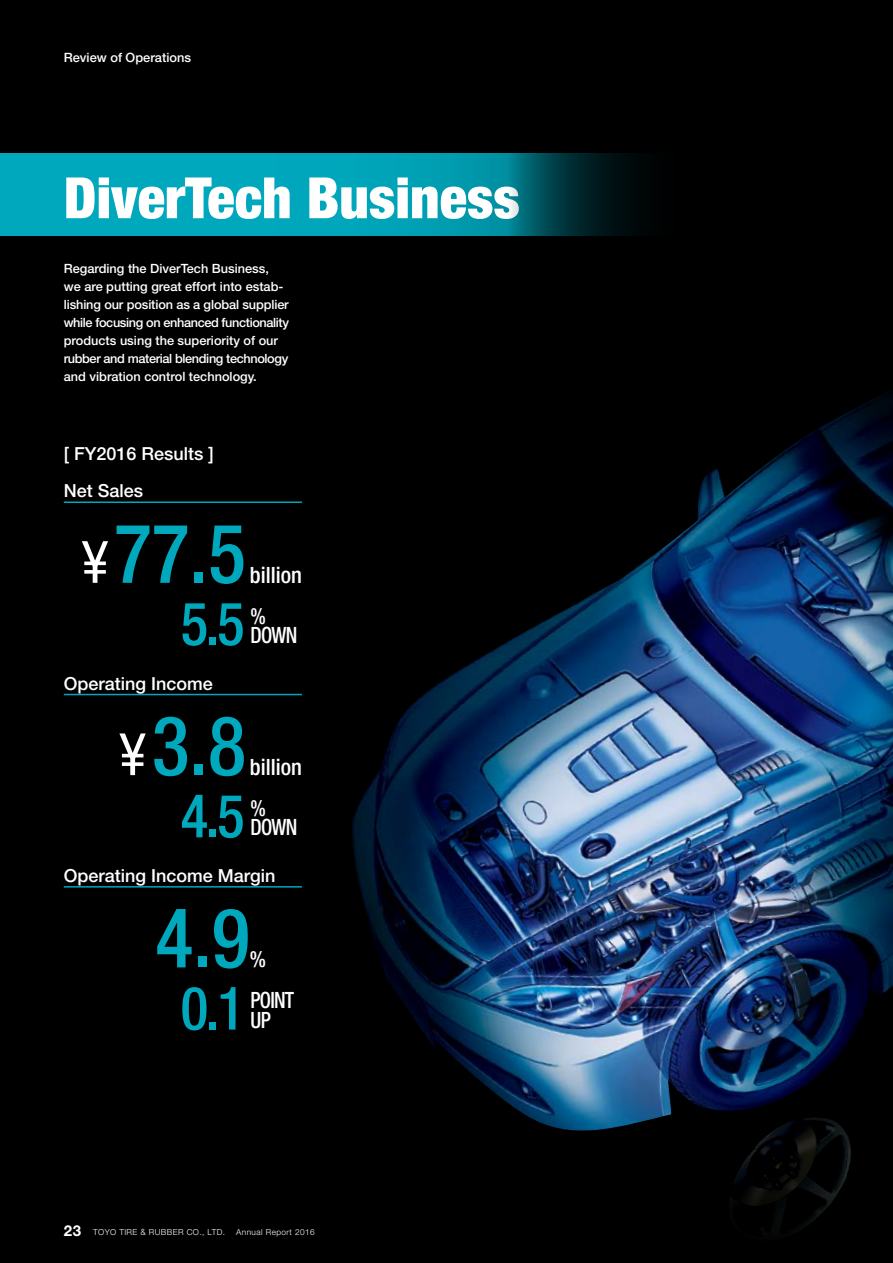
<style>
.page{position:relative;width:893px;height:1263px;background:#000}
.page>*{position:absolute;margin:0;border:0;box-sizing:border-box;transform-origin:0 0}
.t1{font:500 condensed 82.5px "Helvetica Neue LT Std";color:#00a8bd;scale:.95 1}
.t2{font:500 condensed 60px "Helvetica Neue LT Std";color:#00a8bd;scale:.95 1}
.t3{font:900 condensed 57px "Helvetica Neue LT Std";color:#fff}
.t4{font:500 condensed 22.5px/19.5px "Helvetica Neue LT Std";color:#fff;scale:.9 1}
.t5{font:500 condensed 22.5px "Helvetica Neue LT Std";color:#fff}
.t6{font:500 condensed 22.5px "Helvetica Neue LT Std";color:#fff;scale:.95 1}
.t7{font:500 18px "Helvetica Neue LT Std";color:#fff}
.t8{font:500 12.9px "Helvetica Neue LT Std";color:#fff}
.t9{font:500 12.75px/18px "Helvetica Neue LT Std";letter-spacing:-.01em;color:#fff}
.t10{font:300 8.25px "Helvetica Neue LT Std";letter-spacing:.05em;color:#fff}
.s1{font-weight:400;font-size:60px;color:#fff}
.s2{font-weight:700;font-size:15px}
.s3{font-size:8.7px}
</style>
<div class="page">
<img style="left:731px;top:1132px;width:120px;height:95px">
<img style="left:352px;top:390px;width:541px;height:742px">
<div style="left:0;top:153px;width:689px;height:83px;background:#00a8bd"></div>
<hr style="left:64px;top:501px;width:238px;height:2px;background:#00a8bd">
<hr style="left:64px;top:694px;width:238px;height:1px;background:#00a8bd">
<hr style="left:64px;top:886px;width:238px;height:1px;background:#00a8bd">
<svg style="left:466px;top:153px;width:223px;height:83px;background:#003b43"></svg>
<p class="t8" style="left:64px;top:50px;width:129px">Review of Operations</p>
<h3 class="t3" style="left:64px;top:163px;width:457px">DiverTech Business</h3>
<p class="t9" style="left:64px;top:259px;width:227px">Regarding the DiverTech Business, we are putting great effort into estab&shy;lishing our position as a global supplier while focusing on enhanced functionality products using the superiority of our rubber and material blending technology and vibration control technology.</p>
<h3 class="t7" style="left:64px;top:442px;width:152px">[ FY2016 Results ]</h3>
<h3 class="t7" style="left:64px;top:480px;width:81px">Net Sales</h3>
<h1 class="t1" style="left:81px;top:504px;width:175px"><span class="s1">¥</span>77.5</h1>
<h3 class="t5" style="left:250px;top:561px;width:54px">billion</h3>
<h2 class="t2" style="left:181px;top:588px;width:69px">5.5</h2>
<h3 class="t4" style="left:251px;top:606px;width:53px">%<br>DOWN</h3>
<h3 class="t7" style="left:64px;top:672px;width:151px">Operating Income</h3>
<h1 class="t1" style="left:119px;top:697px;width:135px"><span class="s1">¥</span>3.8</h1>
<h3 class="t5" style="left:250px;top:754px;width:54px">billion</h3>
<h2 class="t2" style="left:181px;top:780px;width:69px">4.5</h2>
<h3 class="t4" style="left:251px;top:798px;width:53px">%<br>DOWN</h3>
<h3 class="t7" style="left:64px;top:865px;width:213px">Operating Income Margin</h3>
<h1 class="t1" style="left:156px;top:889px;width:100px">4.9</h1>
<h3 class="t6" style="left:250px;top:946px;width:19px">%</h3>
<h2 class="t2" style="left:181px;top:972px;width:69px">0.1</h2>
<h3 class="t4" style="left:251px;top:990px;width:50px">POINT<br>UP</h3>
<p class="t10" style="left:64px;top:1226px;width:163px"><span class="s2">23</span> TOYO TIRE <span class="s3">&amp;</span> RUBBER CO., LTD.</p>
<p class="t10" style="left:236px;top:1226px;width:80px">Annual Report 2016</p>
</div>
